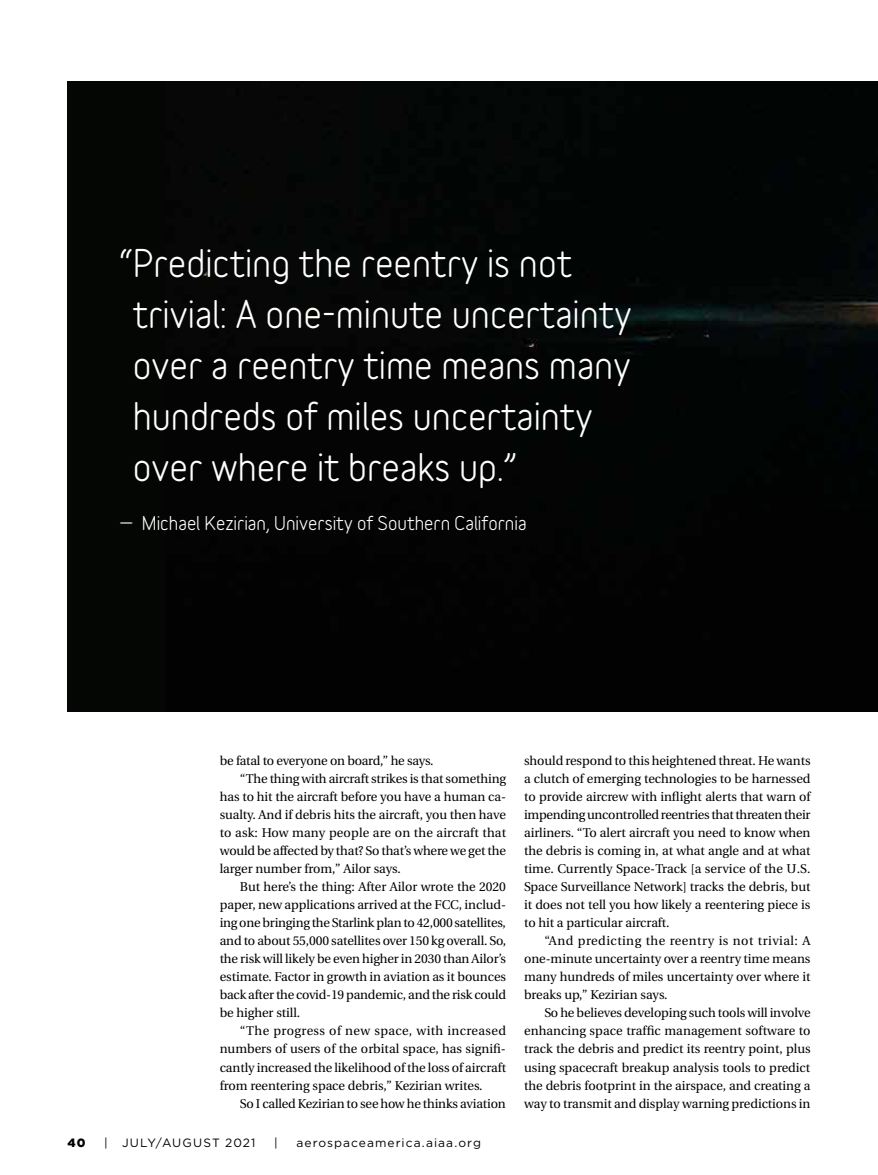
<style>
.page{position:relative;width:878px;height:1175px;background:#fff}
.page>*{position:absolute;margin:0;border:0;box-sizing:border-box;transform-origin:0 0}
.t1{font:700 36px/51px "Variable";color:#fff}
.t2{font:700 18px "Variable";color:#fff}
.t3{font:12.75px/18px "Utopia";letter-spacing:-.005em;color:#000;text-align:justify}
.t4{font:12.75px "Utopia";letter-spacing:.03em;color:#000}
.t5{font:12px "Gotham";letter-spacing:.09em;color:#000}
.t6{font:900 12px "Gotham";color:#000}
</style>
<div class="page">
<div style="left:68px;top:81px;width:810px;height:630px;background:#040603"></div>
<img style="left:201px;top:265px;width:677px;height:89px">
<h1 class="t1" style="left:133px;top:241px;width:500px;text-indent:-13px">“ Predicting the reentry is not trivial: A one-minute uncertainty over a reentry time means many hundreds of miles uncertainty over where it breaks up.”</h1>
<h2 class="t2" style="left:119px;top:516px;width:409px">— Michael Kezirian, University of Southern California</h2>
<p class="t3" style="left:220px;top:752px;width:215px">be fatal to everyone on board,” he says.</p>
<p class="t3" style="left:240px;top:770px;width:267px">“The thing with aircraft strikes is that something</p>
<p class="t3" style="left:220px;top:788px;width:288px">has to hit the aircraft before you have a human ca-</p>
<p class="t3" style="left:220px;top:806px;width:288px">sualty. And if debris hits the aircraft, you then have</p>
<p class="t3" style="left:220px;top:824px;width:288px">to ask: How many people are on the aircraft that</p>
<p class="t3" style="left:220px;top:842px;width:288px">would be affected by that? So that’s where we get the</p>
<p class="t3" style="left:220px;top:860px;width:182px">larger number from,” Ailor says.</p>
<p class="t3" style="left:240px;top:878px;width:267px">But here’s the thing: After Ailor wrote the 2020</p>
<p class="t3" style="left:220px;top:896px;width:288px">paper, new applications arrived at the FCC, includ-</p>
<p class="t3" style="left:220px;top:914px;width:288px">ing one bringing the Starlink plan to 42,000 satellites,</p>
<p class="t3" style="left:220px;top:932px;width:288px">and to about 55,000 satellites over 150 kg overall. So,</p>
<p class="t3" style="left:220px;top:950px;width:288px">the risk will likely be even higher in 2030 than Ailor’s</p>
<p class="t3" style="left:220px;top:968px;width:288px">estimate. Factor in growth in aviation as it bounces</p>
<p class="t3" style="left:220px;top:986px;width:288px">back after the covid-19 pandemic, and the risk could</p>
<p class="t3" style="left:220px;top:1004px;width:82px">be higher still.</p>
<p class="t4" style="left:240px;top:1024px;width:267px">“The progress of new space, with increased</p>
<p class="t3" style="left:220px;top:1040px;width:288px">numbers of users of the orbital space, has signifi-</p>
<p class="t3" style="left:220px;top:1058px;width:288px">cantly increased the likelihood of the loss of aircraft</p>
<p class="t3" style="left:220px;top:1076px;width:264px">from reentering space debris,” Kezirian writes.</p>
<p class="t3" style="left:240px;top:1094px;width:267px">So I called Kezirian to see how he thinks aviation</p>
<p class="t6" style="left:68px;top:1134px;width:20px">40</p>
<p class="t5" style="left:104px;top:1135px;width:153px">| JULY/AUGUST 2021</p>
<p class="t5" style="left:274px;top:1135px;width:5px">|</p>
<p class="t5" style="left:296px;top:1135px;width:186px">aerospaceamerica.aiaa.org</p>
<p class="t3" style="left:524px;top:752px;width:288px">should respond to this heightened threat. He wants a clutch of emerging technologies to be harnessed to provide aircrew with inflight alerts that warn of impending uncontrolled reentries that threaten their airliners. “To alert aircraft you need to know when the debris is coming in, at what angle and at what time. Currently Space-Track [a service of the U.S.<br>Space Surveillance Network] tracks the debris, but it does not tell you how likely a reentering piece is to hit a particular aircraft.</p>
<p class="t3" style="left:524px;top:932px;width:288px;text-indent:20px">“And predicting the reentry is not trivial: A one-minute uncertainty over a reentry time means many hundreds of miles uncertainty over where it breaks up,” Kezirian says.</p>
<p class="t3" style="left:524px;top:1004px;width:288px;text-indent:20px">So he believes developing such tools will involve enhancing space traffic management software to track the debris and predict its reentry point, plus using spacecraft breakup analysis tools to predict the debris footprint in the airspace, and creating a way to transmit and display warning predictions in</p>
</div>
